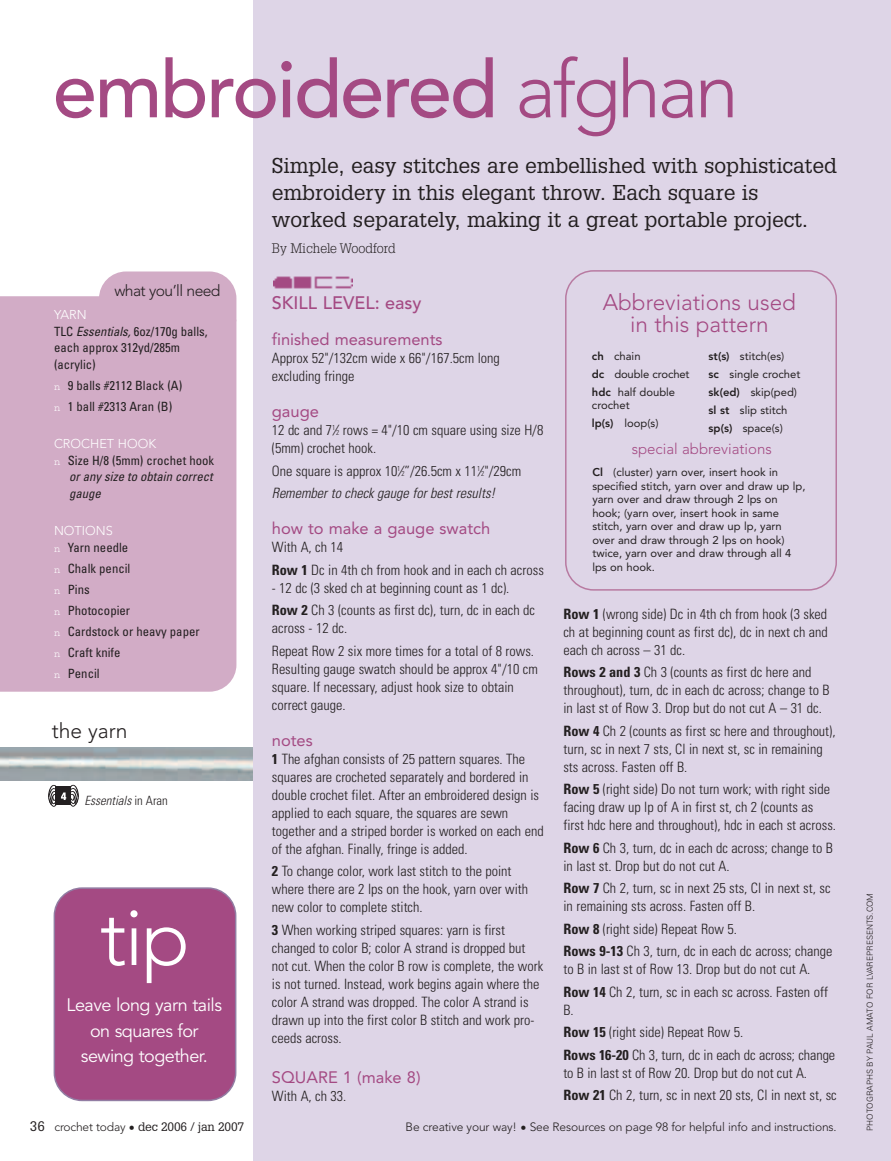
<style>
.page{position:relative;width:891px;height:1161px;background:#fff}
.page>*{position:absolute;margin:0;border:0;box-sizing:border-box;transform-origin:0 0}
.t1{font:500 79.35px "Avenir";letter-spacing:-.03em;color:#a44a83}
.t2{font:300 79.35px "Avenir";color:#fff}
.t3{font:300 22.5px/22.5px "Avenir";color:#a44a83;text-align:center}
.t4{font:21px/27px "Glypha";color:#231f20}
.t5{font:300 21px "Avenir";color:#231f20}
.t6{font:18px/25.5px "Avenir";letter-spacing:-.03em;color:#fff;text-align:center}
.t7{font:500 18px "Avenir";color:#a44a83}
.t8{font:16.5px "Avenir";color:#a44a83}
.t9{font:300 15.75px "Avenir";letter-spacing:-.035em;color:#231f20}
.t10{font:300 15px "Avenir";color:#a44a83}
.t11{font:300 condensed 14.25px/18px "Univers";color:#231f20}
.t12{font:300 13.5px "Glypha";color:#231f20}
.t13{font:condensed 12.75px/21px "Univers";color:#231f20}
.t14{font:italic condensed 12.75px "Univers";color:#231f20}
.t15{font:italic 300 condensed 12.75px "Univers";color:#231f20}
.t16{font:300 12.75px "Avenir";color:#fff}
.t17{font:300 12px "Avenir";letter-spacing:-.01em;color:#231f20}
.t18{font:12px "Glypha";letter-spacing:-.015em;color:#231f20}
.t19{font:11.25px/18px "Avenir";color:#231f20}
.t20{font:300 8.25px "Univers";color:#231f20}
.s1{font-weight:300}
.s2{font-family:"Avenir";font-weight:300;font-stretch:normal;color:#fff}
.s3{font-style:italic}
.s4{font-family:"Courier";font-stretch:normal;font-size:10.5px;color:#fff}
.s5{font-style:normal}
.s6{font-size:13.5px}
.s7{font-family:"Avenir";font-weight:300}
.s8{font-family:"Avenir"}
.s9{font-size:7.2px}
.s10{font-weight:700}
.s11{font-weight:800}
.s12{font-weight:400}
</style>
<div class="page">
<img style="left:0;top:747px;width:254px;height:34px">
<svg style="left:48px;top:785px;width:31px;height:22px"></svg>
<div style="left:0;top:296px;width:236px;height:396px;background:#d2acc6"></div>
<div style="left:99px;top:272px;width:137px;height:73px;background:#d2acc6;border-radius:27px"></div>
<div style="left:254px;top:0;width:637px;height:1161px;background:#ded5e7"></div>
<img style="left:273px;top:276px;width:80px;height:13px">
<svg style="left:565px;top:270px;width:272px;height:321px"></svg>
<div style="left:54px;top:887px;width:182px;height:214px;background:#a44a83"></div>
<p class="t1" style="left:53px;top:57px;width:688px">embroidered <span class="s1">afghan</span></p>
<p class="t4" style="left:272px;top:152px;width:567px">Simple, easy stitches are embellished with sophisticated embroidery in this elegant throw. Each square is worked separately, making it a great portable project.</p>
<p class="t12" style="left:272px;top:243px;width:125px">By Michele Woodford</p>
<p class="t9" style="left:114px;top:284px;width:108px">what you’ll need</p>
<p class="t13" style="left:54px;top:307px;width:155px;line-height:16.5px"><span class="s2">YARN<br></span>TLC <span class="s3">Essentials,</span> 6oz/170g balls, each approx 312yd/285m (acrylic)</p>
<p class="t13" style="left:54px;top:376px;width:130px"><span class="s4">n</span> 9 balls #2112 Black (A) <span class="s4">n</span> 1 ball #2313 Aran (B)</p>
<p class="t16" style="left:54px;top:438px;width:104px">CROCHET HOOK</p>
<p class="t13" style="left:54px;top:451px;width:162px"><span class="s4">n</span> Size H/8 (5mm) crochet hook</p>
<p class="t14" style="left:69px;top:472px;width:145px">or any size to obtain correct</p>
<p class="t14" style="left:69px;top:488px;width:33px">gauge</p>
<p class="t13" style="left:54px;top:523px;width:76px;line-height:16.5px"><span class="s2">NOTIONS<br></span><span class="s4">n</span> Yarn needle</p>
<p class="t13" style="left:54px;top:559px;width:147px"><span class="s4">n</span> Chalk pencil<br><span class="s4">n</span> Pins<br><span class="s4">n</span> Photocopier<br><span class="s4">n</span> Cardstock or heavy paper <span class="s4">n</span> Craft knife<br><span class="s4">n</span> Pencil</p>
<p class="t5" style="left:52px;top:722px;width:77px">the yarn</p>
<p class="t15" style="left:85px;top:796px;width:85px">Essentials <span class="s5">in Aran</span></p>
<p class="t2" style="left:100px;top:905px;width:91px">tip</p>
<p class="t6" style="left:67px;top:994px;width:157px">Leave long yarn tails on squares for sewing together.</p>
<p class="t18" style="left:30px;top:1120px;width:216px"><span class="s6">36</span> <span class="s7">crochet today</span> <span class="s8">•</span> dec 2006 / jan 2007</p>
<p class="t7" style="left:272px;top:296px;width:151px">SKILL LEVEL: easy</p>
<p class="t8" style="left:272px;top:333px;width:172px">finished measurements</p>
<p class="t11" style="left:272px;top:351px;width:229px">Approx 52"/132cm wide x 66"/167.5cm long excluding fringe</p>
<p class="t8" style="left:272px;top:405px;width:49px">gauge</p>
<p class="t11" style="left:272px;top:423px;width:273px">12 dc and 7<sup>1</sup>⁄<span class="s9">2</span> rows = 4"/10 cm square using size H/8 (5mm) crochet hook.</p>
<p class="t11" style="left:272px;top:461px;width:251px;line-height:22.5px">One square is approx 10<sup>1</sup>⁄<span class="s9">2</span>”/26.5cm x 11<sup>1</sup>⁄<span class="s9">2</span>"/29cm<br><span class="s3">Remember to check gauge for best results!</span></p>
<p class="t8" style="left:272px;top:522px;width:220px">how to make a gauge swatch</p>
<p class="t11" style="left:272px;top:537px;width:274px;line-height:22.5px">With A, ch 14<br><span class="s10">Row 1</span> Dc in 4th ch from hook and in each ch across</p>
<p class="t11" style="left:272px;top:578px;width:265px;line-height:22.5px">- 12 dc (3 sked ch at beginning count as 1 dc).<br><span class="s10">Row 2</span> Ch 3 (counts as first dc), turn, dc in each dc</p>
<p class="t11" style="left:272px;top:618px;width:264px;line-height:22.5px">across - 12 dc.<br>Repeat Row 2 six more times for a total of 8 rows.</p>
<p class="t11" style="left:272px;top:661px;width:268px">Resulting gauge swatch should be approx 4"/10 cm square. If necessary, adjust hook size to obtain correct gauge.</p>
<p class="t8" style="left:272px;top:733px;width:42px">notes</p>
<p class="t11" style="left:272px;top:751px;width:273px"><span class="s10">1</span> The afghan consists of 25 pattern squares. The squares are crocheted separately and bordered in double crochet filet. After an embroidered design is applied to each square, the squares are sewn together and a striped border is worked on each end of the afghan. Finally, fringe is added.</p>
<p class="t11" style="left:272px;top:864px;width:258px"><span class="s10">2</span> To change color, work last stitch to the point where there are 2 lps on the hook, yarn over with new color to complete stitch.</p>
<p class="t11" style="left:272px;top:922px;width:273px"><span class="s10">3</span> When working striped squares: yarn is first changed to color B; color A strand is dropped but not cut. When the color B row is complete, the work is not turned. Instead, work begins again where the color A strand was dropped. The color A strand is drawn up into the first color B stitch and work pro&shy;ceeds across.</p>
<p class="t8" style="left:272px;top:1071px;width:150px">SQUARE 1 (make 8)</p>
<p class="t11" style="left:272px;top:1089px;width:76px">With A, ch 33.</p>
<p class="t3" style="left:603px;top:292px;width:195px">Abbreviations used in this pattern</p>
<p class="t19" style="left:592px;top:348px;width:99px"><span class="s11">ch</span> chain<br><span class="s11">dc</span> double crochet <span class="s11">hdc</span> half double</p>
<p class="t19" style="left:592px;top:397px;width:68px">crochet<br><span class="s11">lp(s)</span> loop(s)</p>
<p class="t19" style="left:709px;top:348px;width:93px"><span class="s11">st(s)</span> stitch(es)<br><span class="s11">sc</span> single crochet <span class="s11">sk(ed)</span> skip(ped) <span class="s11">sl st</span> slip stitch <span class="s11">sp(s)</span> space(s)</p>
<p class="t10" style="left:632px;top:443px;width:142px">special abbreviations</p>
<p class="t19" style="left:592px;top:467px;width:215px;line-height:13.5px"><span class="s11">Cl</span> (cluster) yarn over, insert hook in specified stitch, yarn over and draw up lp, yarn over and draw through 2 lps on hook; (yarn over, insert hook in same stitch, yarn over and draw up lp, yarn over and draw through 2 lps on hook) twice, yarn over and draw through all 4 lps on hook.</p>
<p class="t11" style="left:563px;top:606px;width:266px;text-align:justify"><span class="s10">Row 1</span> (wrong side) Dc in 4th ch from hook (3 sked ch at beginning count as first dc), dc in next ch and each ch across – 31 dc.</p>
<p class="t11" style="left:563px;top:665px;width:268px"><span class="s10">Rows 2 and 3</span> Ch 3 (counts as first dc here and throughout), turn, dc in each dc across; change to B in last st of Row 3. Drop but do not cut A – 31 dc.</p>
<p class="t11" style="left:563px;top:723px;width:274px"><span class="s10">Row 4</span> Ch 2 (counts as first sc here and throughout), turn, sc in next 7 sts, Cl in next st, sc in remaining sts across. Fasten off B.</p>
<p class="t11" style="left:563px;top:782px;width:274px"><span class="s10">Row 5</span> (right side) Do not turn work; with right side facing draw up lp of A in first st, ch 2 (counts as first hdc here and throughout), hdc in each st across.</p>
<p class="t11" style="left:563px;top:840px;width:271px"><span class="s10">Row 6</span> Ch 3, turn, dc in each dc across; change to B in last st. Drop but do not cut A.</p>
<p class="t11" style="left:563px;top:881px;width:269px"><span class="s10">Row 7</span> Ch 2, turn, sc in next 25 sts, Cl in next st, sc in remaining sts across. Fasten off B.</p>
<p class="t11" style="left:563px;top:919px;width:270px;line-height:22.5px"><span class="s10">Row 8</span> (right side) Repeat Row 5.<br><span class="s10">Rows 9-13</span> Ch 3, turn, dc in each dc across; change</p>
<p class="t11" style="left:563px;top:959px;width:266px;line-height:22.5px">to B in last st of Row 13. Drop but do not cut A.<br><span class="s10">Row 14</span> Ch 2, turn, sc in each sc across. Fasten off</p>
<p class="t11" style="left:563px;top:1000px;width:273px;line-height:22.5px">B.<br><span class="s10">Row 15</span> (right side) Repeat Row 5.<br><span class="s10">Rows 16-20</span> Ch 3, turn, dc in each dc across; change</p>
<p class="t11" style="left:563px;top:1063px;width:275px;line-height:22.5px">to B in last st of Row 20. Drop but do not cut A.<br><span class="s10">Row 21</span> Ch 2, turn, sc in next 20 sts, Cl in next st, sc</p>
<p class="t17" style="left:406px;top:1122px;width:433px">Be creative your way! <span class="s12">•</span> See Resources on page 98 for helpful info and instructions.</p>
<p class="t20" style="left:867px;top:1131px;width:240px;rotate:-90deg">PHOTOGRAPHS BY PAUL AMATO FOR LVAREPRESENTS.COM</p>
</div>
